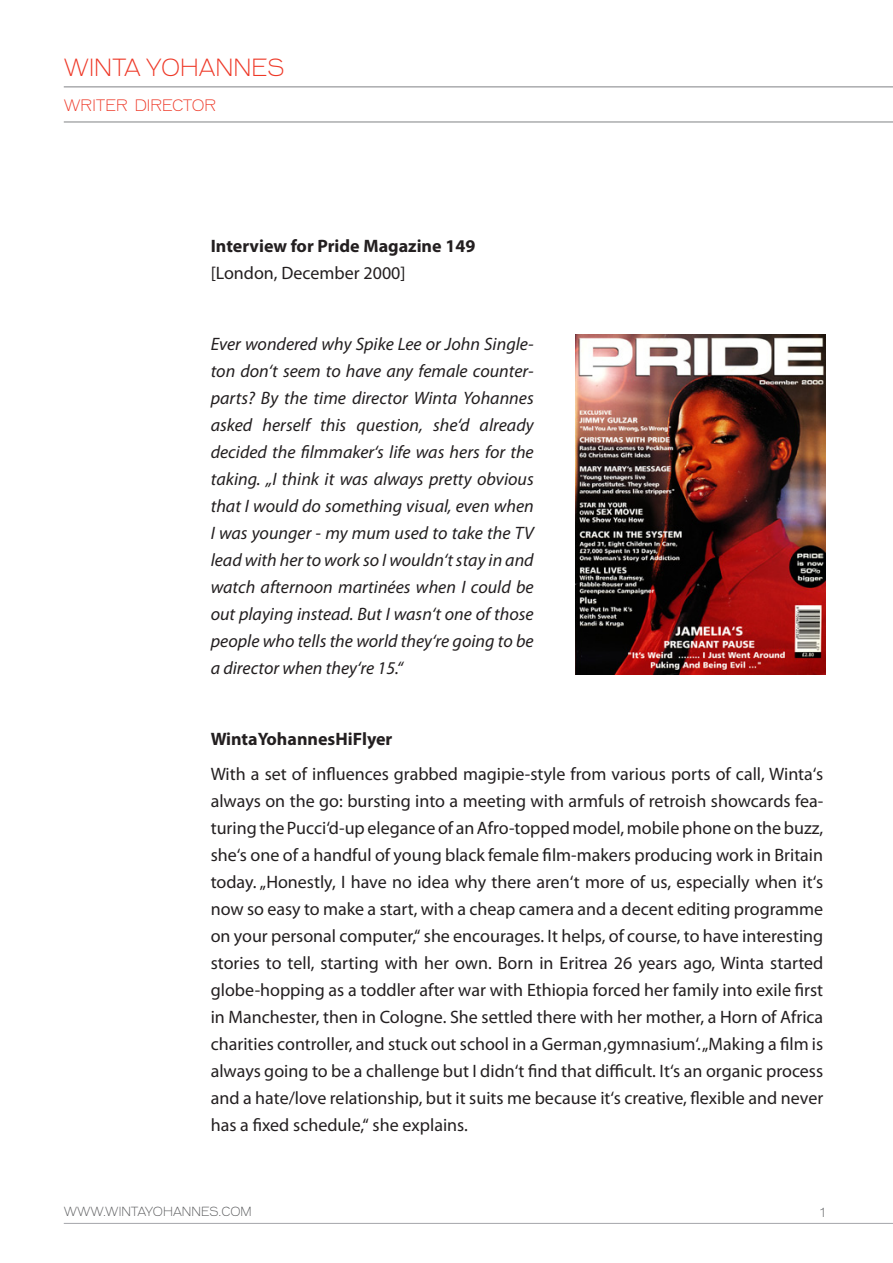
<style>
.page{position:relative;width:893px;height:1263px;background:#fff}
.page>*{position:absolute;margin:0;border:0;box-sizing:border-box;transform-origin:0 0}
.t1{font:300 22.5px "Vonnes";color:#ee3827}
.t2{font:18px/27px "Myriad Pro";color:#231f20;text-align:justify}
.t3{font:italic 18px/27px "Myriad Pro";color:#231f20;text-align:justify}
.t4{font:700 18px "Myriad Pro";color:#231f20}
.t5{font:300 15px "Vonnes";color:#ee3827}
.t6{font:300 12px "Vonnes";color:#57585a}
</style>
<div class="page">
<hr style="left:64px;top:1223px;width:829px;height:1px;background:#a5a6aa">
<hr style="left:64px;top:86px;width:829px;height:1px;background:#808285">
<hr style="left:64px;top:122px;width:829px;height:1px;background:#808285">
<img style="left:575px;top:334px;width:250px;height:340px">
<p class="t1" style="left:64px;top:54px;width:222px">WINTA YOHANNES</p>
<p class="t5" style="left:64px;top:97px;width:154px">WRITER DIRECTOR</p>
<p class="t4" style="left:211px;top:234px;width:266px">Interview for Pride Magazine 149</p>
<p class="t2" style="left:211px;top:259px;width:196px">[London, December 2000]</p>
<p class="t3" style="left:211px;top:330px;width:325px">Ever wondered why Spike Lee or John Single&shy;ton don‘t seem to have any female counter&shy;parts? By the time director Winta Yohannes asked herself this question, she‘d already decided the filmmaker‘s life was hers for the taking. „I think it was always pretty obvious that I would do something visual, even when I was younger - my mum used to take the TV lead with her to work so I wouldn‘t stay in and watch afternoon martinées when I could be out playing instead. But I wasn‘t one of those people who tells the world they‘re going to be a director when they‘re 15.“</p>
<p class="t4" style="left:211px;top:727px;width:183px">WintaYohannesHiFlyer</p>
<p class="t2" style="left:211px;top:760px;width:614px">With a set of influences grabbed magipie-style from various ports of call, Winta‘s always on the go: bursting into a meeting with armfuls of retroish showcards fea&shy;turing the Pucci‘d-up elegance of an Afro-topped model, mobile phone on the buzz, she‘s one of a handful of young black female film-makers producing work in Britain today. „Honestly, I have no idea why there aren‘t more of us, especially when it‘s now so easy to make a start, with a cheap camera and a decent editing programme on your personal computer,“ she encourages. It helps, of course, to have interesting stories to tell, starting with her own. Born in Eritrea 26 years ago, Winta started globe-hopping as a toddler after war with Ethiopia forced her family into exile first in Manchester, then in Cologne. She settled there with her mother, a Horn of Africa charities controller, and stuck out school in a German ‚gymnasium‘. „Making a film is always going to be a challenge but I didn‘t find that difficult. It‘s an organic process and a hate/love relationship, but it suits me because it‘s creative, flexible and never has a fixed schedule,“ she explains.</p>
<p class="t6" style="left:64px;top:1204px;width:189px">WWW.WINTAYOHANNES.COM</p>
<p class="t6" style="left:821px;top:1205px;width:6px">1</p>
</div>
